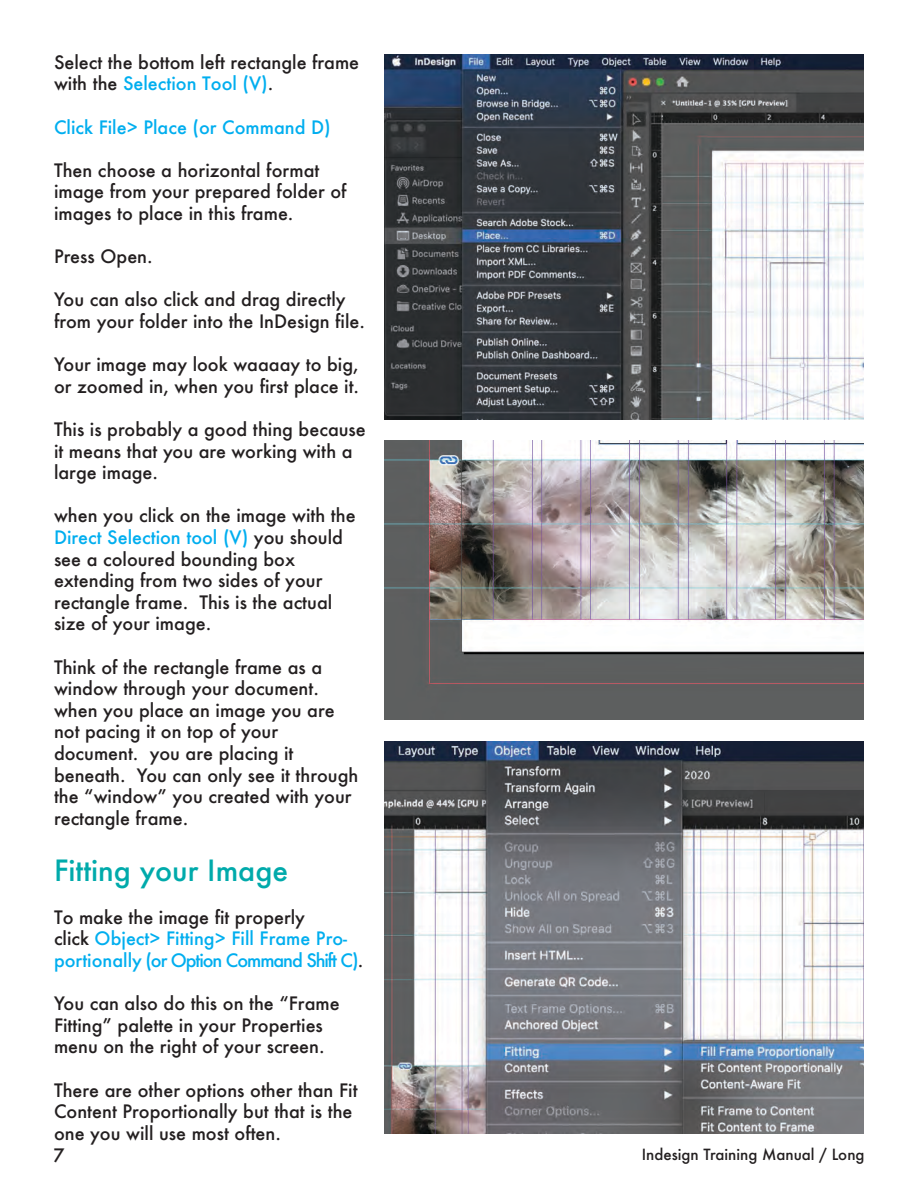
<style>
.page{position:relative;width:918px;height:1188px;background:#fff}
.page>*{position:absolute;margin:0;border:0;box-sizing:border-box;transform-origin:0 0}
.t1{font:500 28.5px "Futura";color:#00aaab}
.t2{font:500 18px/21.6px "Futura";color:#231f20}
.t3{font:500 18px/21.6px "Futura";color:#00aeef}
.t4{font:500 15px "Futura";color:#231f20}
.s1{color:#00aeef}
.s2{color:#231f20}
</style>
<div class="page">
<img style="left:385px;top:54px;width:479px;height:365px">
<img style="left:385px;top:742px;width:479px;height:392px">
<img style="left:385px;top:441px;width:479px;height:278px">
<p class="t2" style="left:54px;top:51px;width:307px">Select the bottom left rectangle frame with the <span class="s1">Selection Tool (V)</span>.</p>
<p class="t3" style="left:54px;top:116px;width:278px">Click File&gt; Place (or Command D)</p>
<p class="t2" style="left:54px;top:159px;width:294px">Then choose a horizontal format image from your prepared folder of images to place in this frame.</p>
<p class="t2" style="left:54px;top:246px;width:100px">Press Open.</p>
<p class="t2" style="left:54px;top:289px;width:313px">You can also click and drag directly from your folder into the InDesign file.</p>
<p class="t2" style="left:54px;top:354px;width:307px">Your image may look waaaay to big, or zoomed in, when you first place it.</p>
<p class="t2" style="left:54px;top:418px;width:313px">This is probably a good thing because it means that you are working with a large image.</p>
<p class="t2" style="left:54px;top:505px;width:303px">when you click on the image with the<br><span class="s1">Direct Selection tool (V)</span> you should see a coloured bounding box extending from two sides of your rectangle frame. This is the actual size of your image.</p>
<p class="t2" style="left:54px;top:656px;width:306px">Think of the rectangle frame as a window through your document. when you place an image you are not pacing it on top of your document. you are placing it beneath. You can only see it through the “window” you created with your rectangle frame.</p>
<p class="t1" style="left:54px;top:851px;width:236px">Fitting your Image</p>
<p class="t3" style="left:54px;top:906px;width:311px"><span class="s2">To make the image fit properly<br>click</span> Object&gt; Fitting&gt; Fill Frame Pro&shy;portionally (or Option Command Shift C)<span class="s2">.</span></p>
<p class="t2" style="left:54px;top:993px;width:287px">You can also do this on the “Frame<br>Fitting” palette in your Properties menu on the right of your screen.</p>
<p class="t2" style="left:54px;top:1079px;width:305px">There are other options other than Fit<br>Content Proportionally but that is the one you will use most often.</p>
<p class="t2" style="left:53px;top:1145px;width:13px">7</p>
<p class="t4" style="left:642px;top:1144px;width:224px">Indesign Training Manual / Long</p>
</div>
